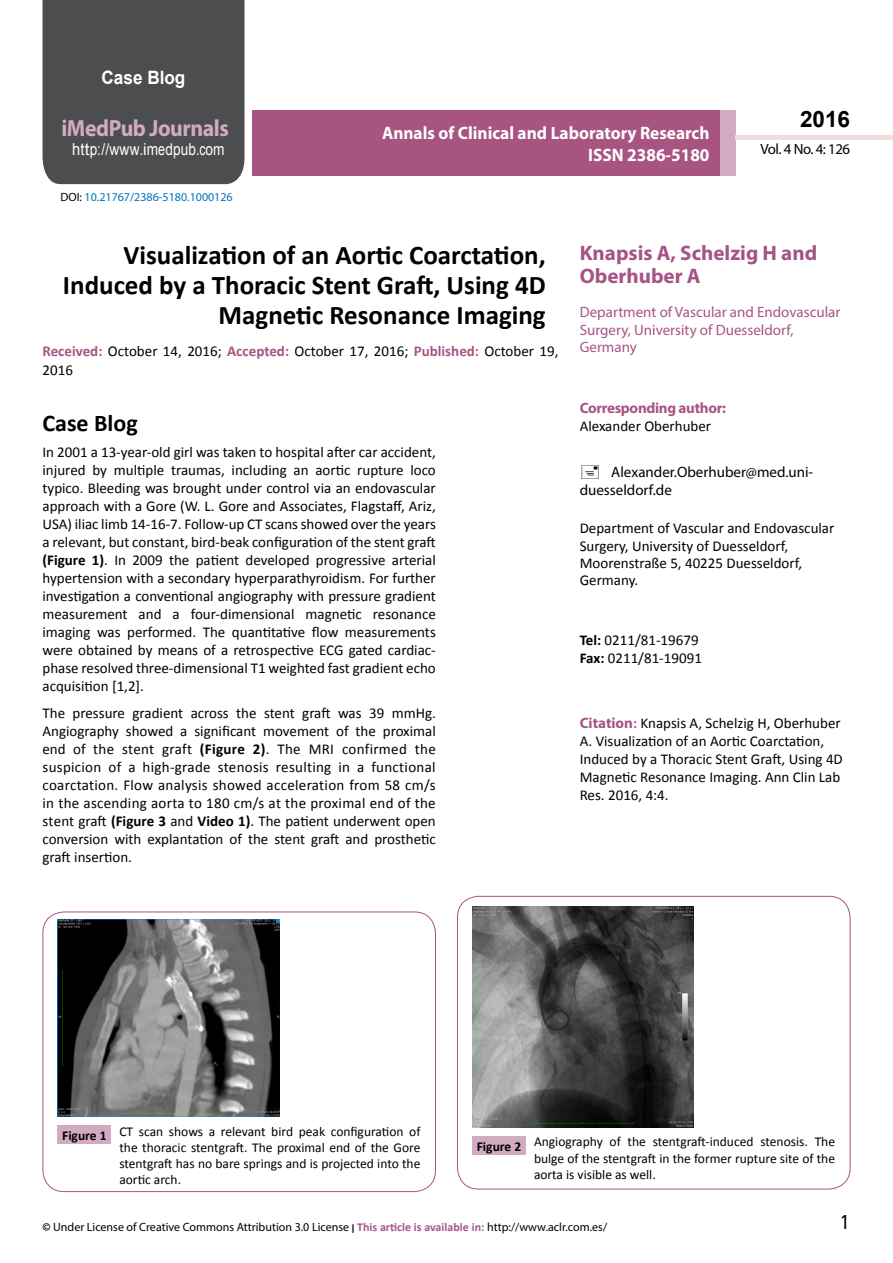
<style>
.page{position:relative;width:893px;height:1263px;background:#fff}
.page>*{position:absolute;margin:0;border:0;box-sizing:border-box;transform-origin:0 0}
.t1{font:700 27px/29.7px "Calibri";color:#000;text-align:right}
.t2{font:25.5px "Tunga";color:#000}
.side-heading{font:700 24px "Calibri";color:#000}
.t3{font:700 23.4px "Myriad Pro";letter-spacing:-.02em;color:#d2aac1;scale:.93 1}
.t4{font:700 22.5px "Arial";color:#000}
.t5{font:700 21px/23.1px "Myriad Pro";color:#a55483}
.t6{font:700 18.45px "Arial";color:#fff;scale:.93 1}
.t7{font:700 18px/21.6px "Myriad Pro";color:#fff;text-align:right;scale:.96 1}
.t8{font:16.5px "Arial";letter-spacing:.01em;color:#fff;scale:.89 1}
.t9{font:15px/18px "Calibri";color:#000}
.t10{font:15px/17.4px "Myriad Pro";color:#a75483}
.t11{font:15px/17.4px "Myriad Pro";color:#000}
.t12{font:700 15px "Myriad Pro";letter-spacing:-.02em;color:#a75483}
.t13{font:14.85px "Myriad Pro";letter-spacing:-.03em;color:#000}
.t14{font:13.5px/16.2px "Calibri";color:#000;text-align:justify}
.ImageCaption{font:700 13.5px "Calibri";color:#000}
.t15{font:12px "Myriad Pro";color:#000}
.t16{font:12px "Myriad Pro";color:#0072bc}
.s1{font-family:"Calibri"}
.s2{color:#000}
.s3{font-weight:700;color:#a75483}
.s4{font-weight:700}
.s5{font-family:"Myriad Pro";font-weight:700;color:#a75483}
.s6{font-family:"Tunga";font-weight:700}
.s7{font-family:"Calibri";font-weight:700;color:#a75483}
</style>
<div class="page">
<div style="left:252px;top:110px;width:469px;height:66px;background:#a75483"></div>
<div style="left:720px;top:110px;width:16px;height:66px;background:#d2aac1"></div>
<div style="left:43px;top:0;width:201px;height:184px;background:#4c4d4f"></div>
<div style="left:736px;top:135px;width:157px;height:5px;background:#f2dddc"></div>
<div style="left:42px;top:911px;width:394px;height:281px;border:1px solid #a75483;border-radius:21px"></div>
<img style="left:58px;top:919px;width:221px;height:198px">
<div style="left:58px;top:1125px;width:53px;height:19px;background:#d2aac1"></div>
<div style="left:457px;top:896px;width:393px;height:293px;border:1px solid #a75483;border-radius:21px"></div>
<img style="left:472px;top:906px;width:222px;height:222px">
<div style="left:472px;top:1136px;width:53px;height:19px;background:#d2aac1"></div>
<p class="t6" style="left:102px;top:65px;width:92px">Case Blog</p>
<h3 class="t3" style="left:61px;top:113px;width:181px">iMedPub Journals</h3>
<p class="t8" style="left:72px;top:139px;width:173px">http://www<span class="s1">.</span>imedpub<span class="s1">.</span>com</p>
<p class="t16" style="left:60px;top:190px;width:174px"><span class="s2">DOI:</span> 10.21767/2386-5180.1000126</p>
<p class="t7" style="left:382px;top:122px;width:343px">Annals of Clinical and Laboratory Research<br>ISSN 2386-5180</p>
<h3 class="t4" style="left:800px;top:104px;width:52px">2016</h3>
<p class="t13" style="left:760px;top:140px;width:91px">Vol. 4 No. 4: 126</p>
<p class="t1" style="left:63px;top:240px;width:484px">Visualization of an Aortic Coarctation,<br>Induced by a Thoracic Stent Graft, Using 4D<br>Magnetic Resonance Imaging</p>
<p class="t9" style="left:43px;top:342px;width:517px;line-height:18.8px"><span class="s3">Received:</span> October 14, 2016; <span class="s3">Accepted:</span> October 17, 2016; <span class="s3">Published:</span> October 19,<br>2016</p>
<p class="side-heading" style="left:43px;top:408px;width:97px">Case Blog</p>
<p class="t9" style="left:43px;top:443px;width:395px;text-align:justify">In 2001 a 13-year-old girl was taken to hospital after car accident, injured by multiple traumas, including an aortic rupture loco typico. Bleeding was brought under control via an endovascular approach with a Gore (W. L. Gore and Associates, Flagstaff, Ariz, USA) iliac limb 14-16-7. Follow-up CT scans showed over the years a relevant, but constant, bird-beak configuration of the stent graft <span class="s4">(Figure 1)</span>. In 2009 the patient developed progressive arterial hypertension with a secondary hyperparathyroidism. For further investigation a conventional angiography with pressure gradient measurement and a four-dimensional magnetic resonance imaging was performed. The quantitative flow measurements were obtained by means of a retrospective ECG gated cardiac&shy;phase resolved three-dimensional T1 weighted fast gradient echo acquisition [1,2].</p>
<p class="t9" style="left:43px;top:704px;width:395px;text-align:justify">The pressure gradient across the stent graft was 39 mmHg.<br>Angiography showed a significant movement of the proximal end of the stent graft <span class="s4">(Figure 2)</span>. The MRI confirmed the suspicion of a high-grade stenosis resulting in a functional coarctation. Flow analysis showed acceleration from 58 cm/s in the ascending aorta to 180 cm/s at the proximal end of the stent graft <span class="s4">(Figure 3</span> and <span class="s4">Video 1)</span>. The patient underwent open conversion with explantation of the stent graft and prosthetic graft insertion.</p>
<p class="t5" style="left:580px;top:241px;width:239px">Knapsis A, Schelzig H and<br>Oberhuber A</p>
<p class="t10" style="left:580px;top:303px;width:262px">Department of Vascular and Endovascular<br>Surgery, University of Duesseldorf,<br>Germany</p>
<p class="t12" style="left:580px;top:398px;width:148px">Corresponding author:</p>
<p class="t9" style="left:580px;top:417px;width:133px">Alexander Oberhuber</p>
<p class="t11" style="left:580px;top:463px;width:235px;text-indent:32px">Alexander.Oberhuber@med.uni&shy;duesseldorf.de</p>
<p class="t9" style="left:580px;top:520px;width:256px;line-height:17.4px">Department of Vascular and Endovascular<br>Surgery, University of Duesseldorf,<br>Moorenstraße 5, 40225 Duesseldorf,<br>Germany.</p>
<p class="t9" style="left:580px;top:631px;width:120px"><span class="s4">Tel:</span> 0211/81-19679</p>
<p class="t9" style="left:580px;top:649px;width:124px"><span class="s4">Fax:</span> 0211/81-19091</p>
<p class="t9" style="left:580px;top:714px;width:265px"><span class="s5">Citation</span><span class="s3">:</span> Knapsis A, Schelzig H, Oberhuber A. Visualization of an Aortic Coarctation, Induced by a Thoracic Stent Graft, Using 4D Magnetic Resonance Imaging. Ann Clin Lab Res. 2016, 4:4.</p>
<p class="ImageCaption" style="left:62px;top:1127px;width:46px">Figure 1</p>
<p class="t14" style="left:119px;top:1123px;width:303px">CT scan shows a relevant bird peak configuration of the thoracic stentgraft. The proximal end of the Gore stentgraft has no bare springs and is projected into the aortic arch.</p>
<p class="ImageCaption" style="left:477px;top:1137px;width:46px">Figure 2</p>
<p class="t14" style="left:534px;top:1134px;width:303px">Angiography of the stentgraft-induced stenosis. The bulge of the stentgraft in the former rupture site of the aorta is visible as well.</p>
<p class="t15" style="left:43px;top:1219px;width:566px"><span class="s4">©</span> Under License of Creative Commons Attribution 3.0 License <span class="s6">|</span> <span class="s7">This article is available in:</span> http://www.aclr.com.es/</p>
<p class="t2" style="left:841px;top:1205px;width:9px">1</p>
</div>
